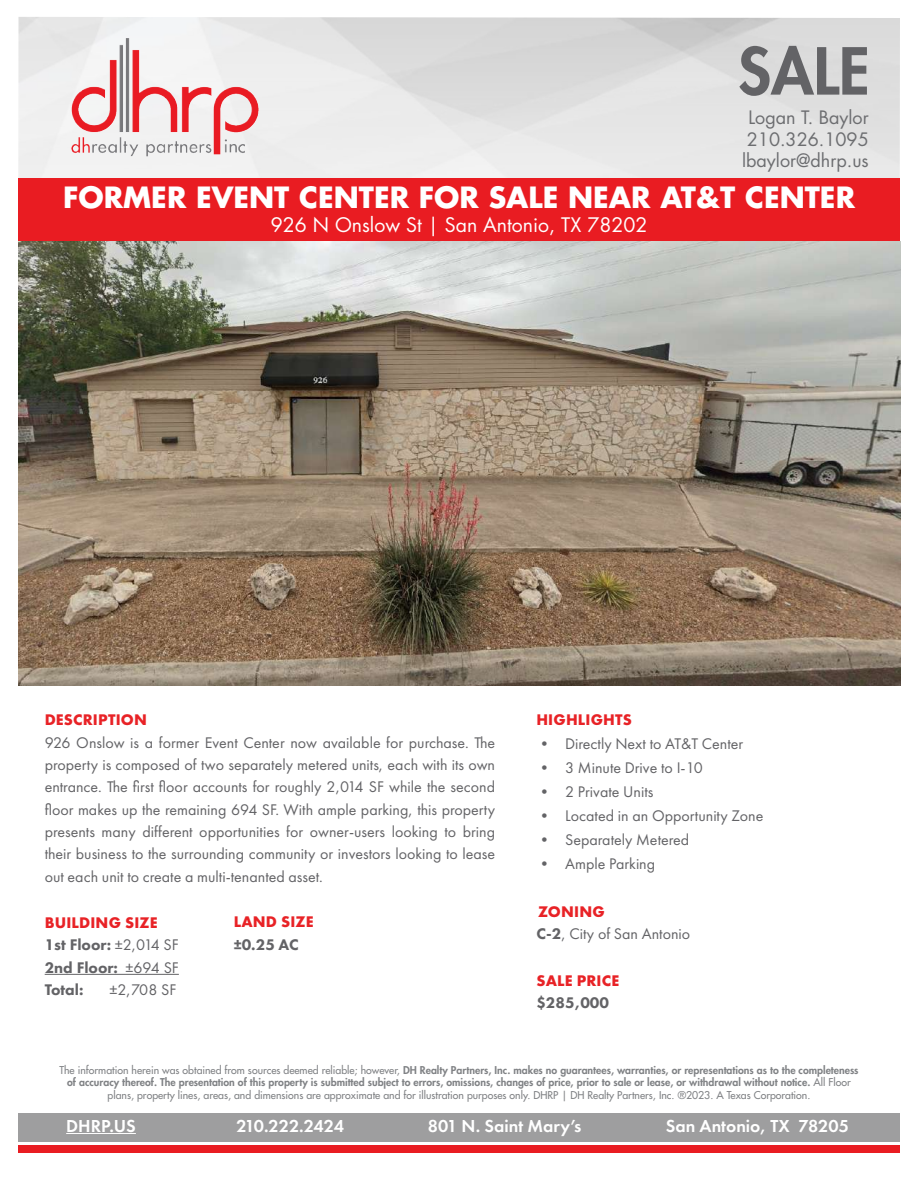
<style>
.page{position:relative;width:918px;height:1188px;background:#fff}
.page>*{position:absolute;margin:0;border:0;box-sizing:border-box;transform-origin:0 0}
.t1{font:800 63px "Futura Std";color:#636366}
.t2{font:700 28.5px "Futura Std";color:#fff}
.t3{font:19.5px "Futura Std";color:#fff}
.t4{font:600 18px "Futura PT";color:#fff}
.t5{font:18px/21.6px "Futura Std";color:#6c6d70;text-align:center}
.t6{font:600 18px "Futura PT";letter-spacing:-.025em;color:#fff}
.t7{font:15.9px/22.4px "Futura PT";color:#636366;text-align:justify}
.t8{font:800 15.9px/22.4px "Futura PT";color:#636366}
.t9{font:700 15.9px "Futura PT";letter-spacing:.01em;color:#e82226}
.t10{font:800 10.5px/12.6px "Futura Std";color:#808285;text-align:center}
.s1{font-weight:700;color:#e82226}
.s2{font-weight:400}
.s3{font-weight:800}
.s4{font-weight:500}
</style>
<div class="page">
<img style="left:18px;top:17px;width:882px;height:162px">
<img style="left:58px;top:38px;width:241px;height:141px">
<div style="left:18px;top:1114px;width:882px;height:28px;background:#9e9e9f"></div>
<div style="left:18px;top:1145px;width:882px;height:8px;background:#e91c22"></div>
<div style="left:18px;top:179px;width:882px;height:63px;background:#e91c22"></div>
<hr style="left:66px;top:1133px;width:70px;height:1px;background:#fff">
<img style="left:18px;top:242px;width:882px;height:444px">
<hr style="left:45px;top:974px;width:134px;height:1px;background:#636366">
<img style="left:741px;top:244px;width:1px;height:327px">
<h1 class="t1" style="left:738px;top:31px;width:133px">SALE</h1>
<p class="t5" style="left:742px;top:107px;width:128px">Logan T. Baylor<br>210.326.1095 lbaylor@dhrp.us</p>
<h2 class="t2" style="left:63px;top:179px;width:793px">FORMER EVENT CENTER FOR SALE NEAR AT&amp;T CENTER</h2>
<p class="t3" style="left:271px;top:213px;width:378px">926 N Onslow St | San Antonio, TX 78202</p>
<p class="t9" style="left:45px;top:710px;width:104px">DESCRIPTION</p>
<p class="t7" style="left:45px;top:731px;width:452px">926 Onslow is a former Event Center now available for purchase. The property is composed of two separately metered units, each with its own entrance. The first floor accounts for roughly 2,014 SF while the second floor makes up the remaining 694 SF. With ample parking, this property presents many different opportunities for owner-users looking to bring their business to the surrounding community or investors looking to lease out each unit to create a multi-tenanted asset.</p>
<p class="t8" style="left:45px;top:911px;width:136px"><span class="s1">BUILDING SIZE<br></span>1st Floor: <span class="s2">±2,014 SF<br></span>2nd Floor: <span class="s2">±694 SF<br></span>Total:</p>
<p class="t9" style="left:234px;top:912px;width:81px">LAND SIZE</p>
<p class="t8" style="left:234px;top:933px;width:67px">±0.25 AC</p>
<p class="t7" style="left:110px;top:979px;width:68px">±2,708 SF</p>
<p class="t9" style="left:536px;top:710px;width:97px">HIGHLIGHTS</p>
<p class="t7" style="left:536px;top:733px;width:208px">• Directly Next to AT&amp;T Center</p>
<p class="t7" style="left:536px;top:757px;width:168px">• 3 Minute Drive to I-10</p>
<p class="t7" style="left:536px;top:781px;width:119px">• 2 Private Units</p>
<p class="t7" style="left:536px;top:805px;width:229px">• Located in an Opportunity Zone</p>
<p class="t7" style="left:536px;top:829px;width:154px">• Separately Metered</p>
<p class="t7" style="left:536px;top:853px;width:120px">• Ample Parking</p>
<p class="t7" style="left:536px;top:901px;width:155px"><span class="s1">ZONING<br></span><span class="s3">C-2</span>, City of San Antonio</p>
<p class="t9" style="left:536px;top:970px;width:84px">SALE PRICE</p>
<p class="t8" style="left:536px;top:991px;width:74px">$285,000</p>
<p class="t10" style="left:59px;top:1063px;width:801px"><span class="s4">The information herein was obtained from sources deemed reliable; however,</span> DH Realty Partners, Inc. makes no guarantees, warranties, or representations as to the completeness of accuracy thereof. The presentation of this property is submitted subject to errors, omissions, changes of price, prior to sale or lease, or withdrawal without notice. <span class="s4">All Floor plans, property lines, areas, and dimensions are approximate and for illustration purposes only. DHRP | DH Realty Partners, Inc. ®2023. A Texas Corporation.</span></p>
<p class="t4" style="left:66px;top:1114px;width:71px">DHRP.US</p>
<p class="t6" style="left:237px;top:1114px;width:109px">210.222.2424</p>
<p class="t4" style="left:428px;top:1114px;width:155px">801 N. Saint Mary’s</p>
<p class="t4" style="left:666px;top:1114px;width:185px">San Antonio, TX 78205</p>
</div>
